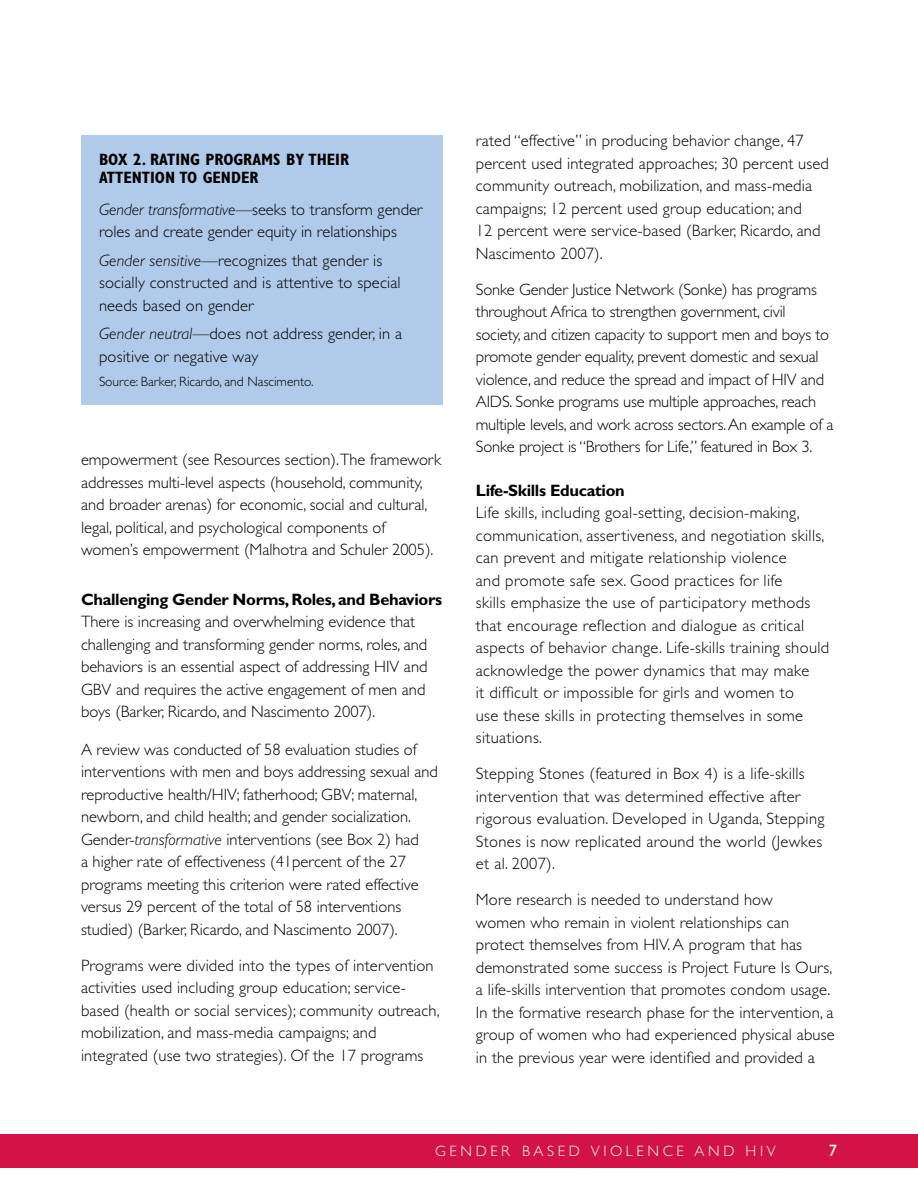
<style>
.page{position:relative;width:918px;height:1188px;background:#fff}
.page>*{position:absolute;margin:0;border:0;box-sizing:border-box;transform-origin:0 0}
.t1{font:300 16.5px/22.5px "Gill Sans Std";letter-spacing:.01em;color:#000}
.t2{font:300 16.5px/22.5px "Gill Sans Std";letter-spacing:-.01em;color:#000}
.t3{font:700 16.5px "Gill Sans Std";letter-spacing:-.02em;color:#000}
.t4{font:700 condensed 16.5px "Gill Sans Std";color:#000}
.t5{font:16.5px "Gill Sans Std";color:#fff}
.t6{font:300 15px "Gill Sans Std";color:#fff}
.t7{font:300 13.5px "Gill Sans Std";color:#000}
.s1{font-style:italic}
</style>
<div class="page">
<div style="left:81px;top:135px;width:361px;height:269px;background:#b0cbea"></div>
<div style="left:0;top:1134px;width:918px;height:34px;background:#d31245"></div>
<p class="t4" style="left:99px;top:150px;width:252px">BOX 2. RATING PROGRAMS BY THEIR</p>
<p class="t4" style="left:99px;top:168px;width:161px">ATTENTION TO GENDER</p>
<p class="t1" style="left:99px;top:198px;width:326px"><span class="s1">Gender transformative</span>—seeks to transform gender</p>
<p class="t1" style="left:99px;top:220px;width:299px">roles and create gender equity in relationships</p>
<p class="t1" style="left:99px;top:249px;width:285px"><span class="s1">Gender sensitive</span>—recognizes that gender is</p>
<p class="t1" style="left:99px;top:271px;width:303px">socially constructed and is attentive to special</p>
<p class="t1" style="left:99px;top:294px;width:157px">needs based on gender</p>
<p class="t1" style="left:99px;top:322px;width:305px"><span class="s1">Gender neutral</span>—does not address gender, in a</p>
<p class="t1" style="left:99px;top:345px;width:161px">positive or negative way</p>
<p class="t7" style="left:99px;top:373px;width:216px">Source: Barker, ricardo, and nascimento.</p>
<p class="t1" style="left:81px;top:448px;width:362px">empowerment (see resources section).The framework addresses multi-level aspects (household, community, and broader arenas) for economic, social and cultural, legal, political, and psychological components of women’s empowerment (Malhotra and Schuler 2005).</p>
<h4 class="t3" style="left:81px;top:589px;width:363px">Challenging Gender norms,roles,and Behaviors</h4>
<p class="t1" style="left:81px;top:610px;width:348px">There is increasing and overwhelming evidence that challenging and transforming gender norms, roles, and behaviors is an essential aspect of addressing hiV and GBV and requires the active engagement of men and boys (Barker, ricardo, and nascimento 2007).</p>
<p class="t1" style="left:81px;top:738px;width:359px">a review was conducted of 58 evaluation studies of interventions with men and boys addressing sexual and reproductive health/hiV; fatherhood; GBV; maternal, newborn, and child health; and gender socialization.<br>Gender-<span class="s1">transformative</span> interventions (see Box 2) had<br>a higher rate of effectiveness (41percent of the 27 programs meeting this criterion were rated effective versus 29 percent of the total of 58 interventions studied) (Barker, ricardo, and nascimento 2007).</p>
<p class="t1" style="left:81px;top:954px;width:360px">Programs were divided into the types of intervention activities used including group education; service&shy;based (health or social services); community outreach, mobilization, and mass-media campaigns; and integrated (use two strategies). Of the 17 programs</p>
<p class="t1" style="left:476px;top:130px;width:355px">rated “effective” in producing behavior change, 47 percent used integrated approaches; 30 percent used community outreach, mobilization, and mass-media campaigns; 12 percent used group education; and<br>12 percent were service-based (Barker, ricardo, and nascimento 2007).</p>
<p class="t2" style="left:476px;top:278px;width:359px">Sonke Gender Justice network (Sonke) has programs throughout africa to strengthen government, civil society, and citizen capacity to support men and boys to promote gender equality, prevent domestic and sexual violence, and reduce the spread and impact of hiV and aiDS. Sonke programs use multiple approaches, reach multiple levels, and work across sectors.an example of a Sonke project is “Brothers for life,” featured in Box 3.</p>
<h4 class="t3" style="left:476px;top:481px;width:150px">life-Skills education</h4>
<p class="t1" style="left:476px;top:502px;width:355px">life skills, including goal-setting, decision-making, communication, assertiveness, and negotiation skills, can prevent and mitigate relationship violence<br>and promote safe sex. Good practices for life<br>skills emphasize the use of participatory methods that encourage reflection and dialogue as critical aspects of behavior change. life-skills training should acknowledge the power dynamics that may make<br>it difficult or impossible for girls and women to<br>use these skills in protecting themselves in some situations.</p>
<p class="t1" style="left:476px;top:763px;width:350px">Stepping Stones (featured in Box 4) is a life-skills intervention that was determined effective after rigorous evaluation. Developed in Uganda, Stepping Stones is now replicated around the world (Jewkes et al. 2007).</p>
<p class="t1" style="left:476px;top:889px;width:360px">More research is needed to understand how<br>women who remain in violent relationships can protect themselves from hiV. a program that has demonstrated some success is Project future is Ours, a life-skills intervention that promotes condom usage. in the formative research phase for the intervention, a group of women who had experienced physical abuse in the previous year were identified and provided a</p>
<p class="t6" style="left:435px;top:1142px;width:342px">G e n D e r B a S e D V i O l e n c e a n D h i V</p>
<p class="t5" style="left:829px;top:1141px;width:10px">7</p>
</div>
